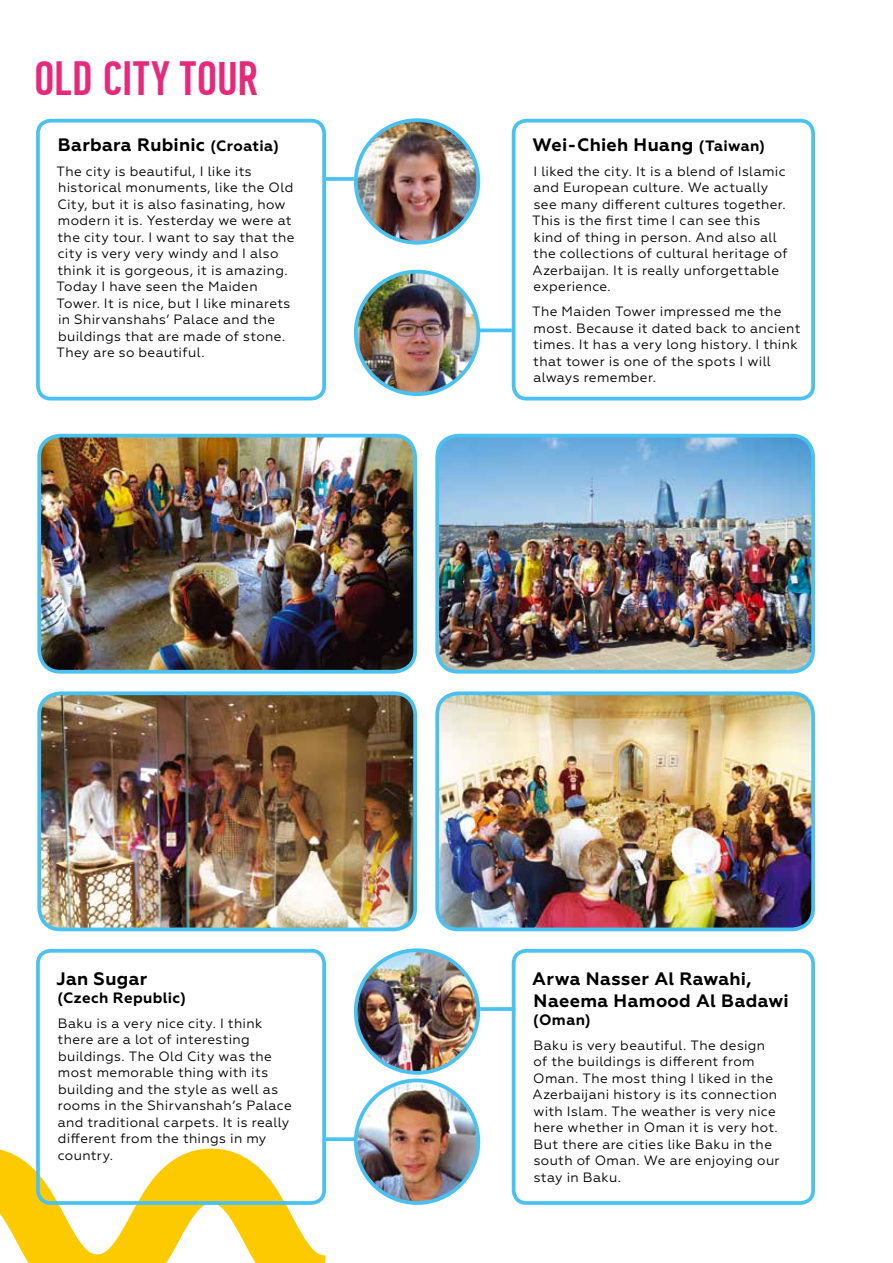
<style>
.page{position:relative;width:893px;height:1263px;background:#fff}
.page>*{position:absolute;margin:0;border:0;box-sizing:border-box;transform-origin:0 0}
.t1{font:500 48px "PF Din Text Comp Pro";letter-spacing:.005em;color:#e6297a}
.t2{font:700 18px/21.6px "Geometria";letter-spacing:.015em;color:#000}
.t3{font:700 15px "Geometria";letter-spacing:.025em;color:#000}
.t4{font:13.5px/16.5px "Geometria";letter-spacing:.025em;color:#000}
.s1{font-size:15px}
</style>
<div class="page">
<svg style="left:0;top:1118px;width:380px;height:145px"></svg>
<img style="left:356px;top:120px;width:122px;height:123px;border-radius:61px">
<div style="left:354px;top:118px;width:126px;height:127px;border:4px solid #4ac2f1;border-radius:50%"></div>
<img style="left:356px;top:950px;width:122px;height:123px;border-radius:61px">
<div style="left:354px;top:948px;width:126px;height:127px;border:4px solid #4ac2f1;border-radius:50%"></div>
<div style="left:36px;top:119px;width:290px;height:281px;border:4px solid #4ac2f1;border-radius:13px"></div>
<div style="left:36px;top:949px;width:290px;height:256px;border:4px solid #4ac2f1;border-radius:13px"></div>
<div style="left:512px;top:119px;width:303px;height:281px;border:4px solid #4ac2f1;border-radius:13px"></div>
<div style="left:512px;top:949px;width:303px;height:256px;border:4px solid #4ac2f1;border-radius:13px"></div>
<svg style="left:326px;top:177px;width:28px;height:4px"></svg>
<svg style="left:480px;top:1007px;width:35px;height:4px"></svg>
<svg style="left:480px;top:328px;width:32px;height:4px"></svg>
<svg style="left:323px;top:1137px;width:31px;height:4px"></svg>
<img style="left:356px;top:272px;width:122px;height:122px;border-radius:61px">
<div style="left:354px;top:270px;width:126px;height:126px;border:4px solid #4ac2f1;border-radius:50%"></div>
<img style="left:356px;top:1080px;width:122px;height:123px;border-radius:61px">
<div style="left:354px;top:1078px;width:126px;height:127px;border:4px solid #4ac2f1;border-radius:50%"></div>
<img style="left:42px;top:436px;width:372px;height:233px">
<div style="left:37px;top:434px;width:380px;height:240px;border:4px solid #4ac2f1;border-radius:21px"></div>
<img style="left:42px;top:696px;width:373px;height:232px">
<div style="left:37px;top:691px;width:380px;height:240px;border:4px solid #4ac2f1;border-radius:21px"></div>
<img style="left:440px;top:436px;width:372px;height:233px">
<div style="left:435px;top:434px;width:380px;height:240px;border:4px solid #4ac2f1;border-radius:21px"></div>
<img style="left:440px;top:696px;width:373px;height:232px">
<div style="left:435px;top:691px;width:380px;height:240px;border:4px solid #4ac2f1;border-radius:21px"></div>
<h1 class="t1" style="left:34px;top:50px;width:226px">OLD CITY TOUR</h1>
<h2 class="t2" style="left:58px;top:134px;width:222px">Barbara Rubinic <span class="s1">(Croatia)</span></h2>
<p class="t4" style="left:56px;top:163px;width:240px">The city is beautiful, I like its historical monuments, like the Old<br>City, but it is also fasinating, how modern it is. Yesterday we were at the city tour. I want to say that the city is very very windy and I also think it is gorgeous, it is amazing.<br>Today I have seen the Maiden<br>Tower. It is nice, but I like minarets in Shirvanshahs’ Palace and the buildings that are made of stone.<br>They are so beautiful.</p>
<h2 class="t2" style="left:56px;top:968px;width:93px">Jan Sugar</h2>
<p class="t3" style="left:58px;top:989px;width:130px">(Czech Republic)</p>
<p class="t4" style="left:58px;top:1015px;width:236px">Baku is a very nice city. I think there are a lot of interesting buildings. The Old City was the most memorable thing with its building and the style as well as rooms in the Shirvanshah’s Palace and traditional carpets. It is really different from the things in my country.</p>
<h2 class="t2" style="left:533px;top:134px;width:234px">Wei-Chieh Huang <span class="s1">(Taiwan)</span></h2>
<p class="t4" style="left:532px;top:163px;width:257px">I liked the city. It is a blend of Islamic and European culture. We actually see many different cultures together.<br>This is the first time I can see this kind of thing in person. And also all the collections of cultural heritage of Azerbaijan. It is really unforgettable experience.</p>
<p class="t4" style="left:532px;top:303px;width:270px">The Maiden Tower impressed me the most. Because it dated back to ancient times. It has a very long history. I think that tower is one of the spots I will always remember.</p>
<h2 class="t2" style="left:532px;top:968px;width:258px">Arwa Nasser Al Rawahi,<br>Naeema Hamood Al Badawi</h2>
<p class="t3" style="left:533px;top:1010px;width:59px">(Oman)</p>
<p class="t4" style="left:532px;top:1036px;width:249px">Baku is very beautiful. The design of the buildings is different from<br>Oman. The most thing I liked in the<br>Azerbaijani history is its connection with Islam. The weather is very nice here whether in Oman it is very hot.<br>But there are cities like Baku in the south of Oman. We are enjoying our stay in Baku.</p>
</div>
